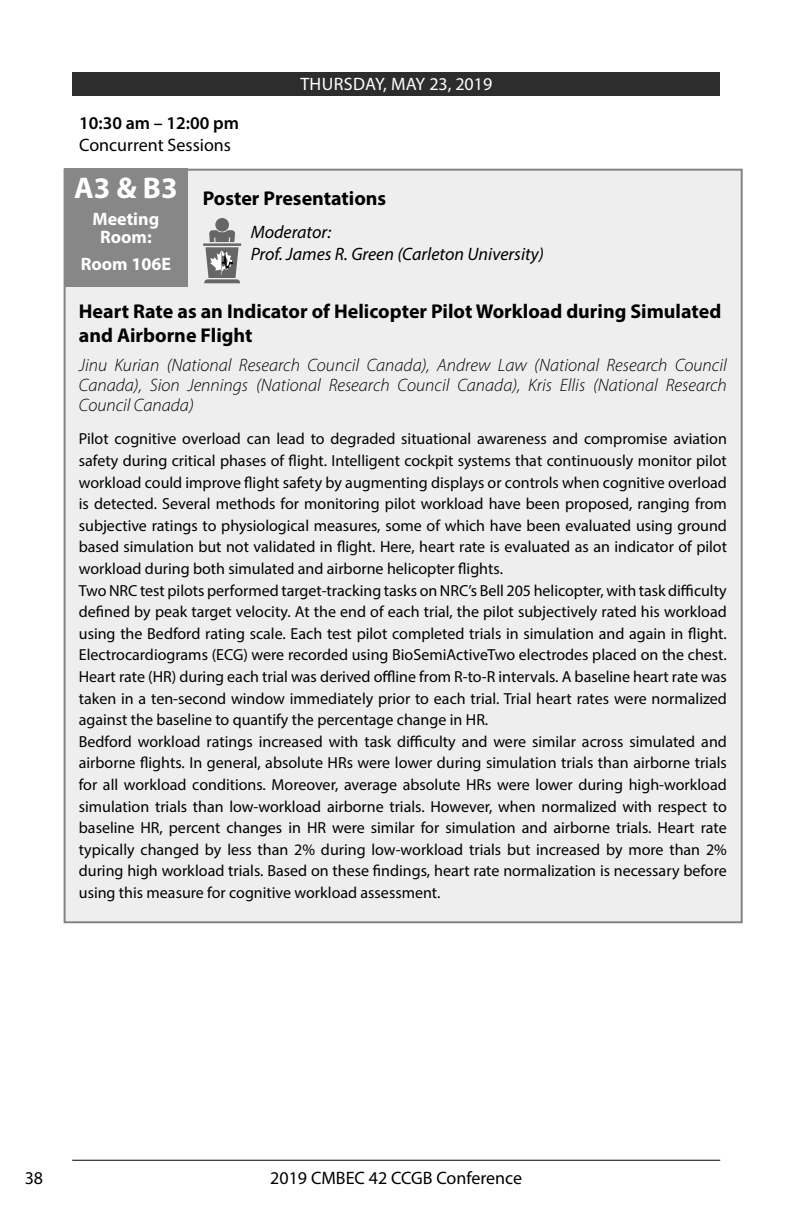
<style>
.page{position:relative;width:792px;height:1224px;background:#fff}
.page>*{position:absolute;margin:0;border:0;box-sizing:border-box;transform-origin:0 0}
.t1{font:700 30px "Myriad Pro";color:#fff}
.t2{font:700 20px/24px "Myriad Pro";color:#000}
.t3{font:italic 300 18px/20px "Myriad Pro";color:#000;text-align:justify}
.t4{font:italic 18px/21.6px "Myriad Pro";color:#000}
.t5{font:18px "Myriad Pro";color:#000}
.t6{font:700 18px/18px "Myriad Pro";color:#fff;text-align:center}
.t7{font:18px "Myriad Pro";letter-spacing:.005em;color:#fff}
.t8{font:600 18px "Myriad Pro";color:#000}
.t9{font:16px/21.6px "Myriad Pro";color:#000}
</style>
<div class="page">
<div style="left:72px;top:72px;width:648px;height:24px;background:#2d2d2d"></div>
<div style="left:65px;top:170px;width:677px;height:752px;background:#eee"></div>
<div style="left:64px;top:168px;width:123px;height:119px;background:#878787"></div>
<div style="left:215px;top:218px;width:14px;height:14px;background:#666;border-radius:50%"></div>
<svg style="left:203px;top:230px;width:38px;height:53px"></svg>
<hr style="left:72px;top:1160px;width:648px;height:1px;background:#000">
<p class="t8" style="left:79px;top:116px;width:161px">10:30 am – 12:00 pm</p>
<p class="t5" style="left:79px;top:138px;width:153px">Concurrent Sessions</p>
<p class="t7" style="left:300px;top:77px;width:193px">THURSDAY, MAY 23, 2019</p>
<h1 class="t1" style="left:74px;top:177px;width:105px">A3 &amp; B3</h1>
<p class="t6" style="left:92px;top:212px;width:68px">Meeting<br>Room:</p>
<p class="t6" style="left:81px;top:257px;width:92px">Room 106E</p>
<p class="t2" style="left:203px;top:188px;width:185px">Poster Presentations</p>
<p class="t4" style="left:251px;top:223px;width:295px">Moderator:<br>Prof. James R. Green (Carleton University)</p>
<p class="t2" style="left:79px;top:301px;width:644px">Heart Rate as an Indicator of Helicopter Pilot Workload during Simulated and Airborne Flight</p>
<p class="t3" style="left:79px;top:356px;width:649px">Jinu Kurian (National Research Council Canada), Andrew Law (National Research Council Canada), Sion Jennings (National Research Council Canada), Kris Ellis (National Research Council Canada)</p>
<p class="t9" style="left:79px;top:429px;width:650px">Pilot cognitive overload can lead to degraded situational awareness and compromise aviation safety during critical phases of flight. Intelligent cockpit systems that continuously monitor pilot workload could improve flight safety by augmenting displays or controls when cognitive overload is detected. Several methods for monitoring pilot workload have been proposed, ranging from subjective ratings to physiological measures, some of which have been evaluated using ground based simulation but not validated in flight. Here, heart rate is evaluated as an indicator of pilot workload during both simulated and airborne helicopter flights.<br>Two NRC test pilots performed target-tracking tasks on NRC’s Bell 205 helicopter, with task difficulty defined by peak target velocity. At the end of each trial, the pilot subjectively rated his workload using the Bedford rating scale. Each test pilot completed trials in simulation and again in flight.<br>Electrocardiograms (ECG) were recorded using BioSemiActiveTwo electrodes placed on the chest.<br>Heart rate (HR) during each trial was derived offline from R-to-R intervals. A baseline heart rate was taken in a ten-second window immediately prior to each trial. Trial heart rates were normalized against the baseline to quantify the percentage change in HR.<br>Bedford workload ratings increased with task difficulty and were similar across simulated and airborne flights. In general, absolute HRs were lower during simulation trials than airborne trials for all workload conditions. Moreover, average absolute HRs were lower during high-workload simulation trials than low-workload airborne trials. However, when normalized with respect to baseline HR, percent changes in HR were similar for simulation and airborne trials. Heart rate typically changed by less than 2% during low-workload trials but increased by more than 2% during high workload trials. Based on these findings, heart rate normalization is necessary before using this measure for cognitive workload assessment.</p>
<p class="t5" style="left:25px;top:1171px;width:20px">38</p>
<p class="t5" style="left:270px;top:1171px;width:253px">2019 CMBEC 42 CCGB Conference</p>
</div>
